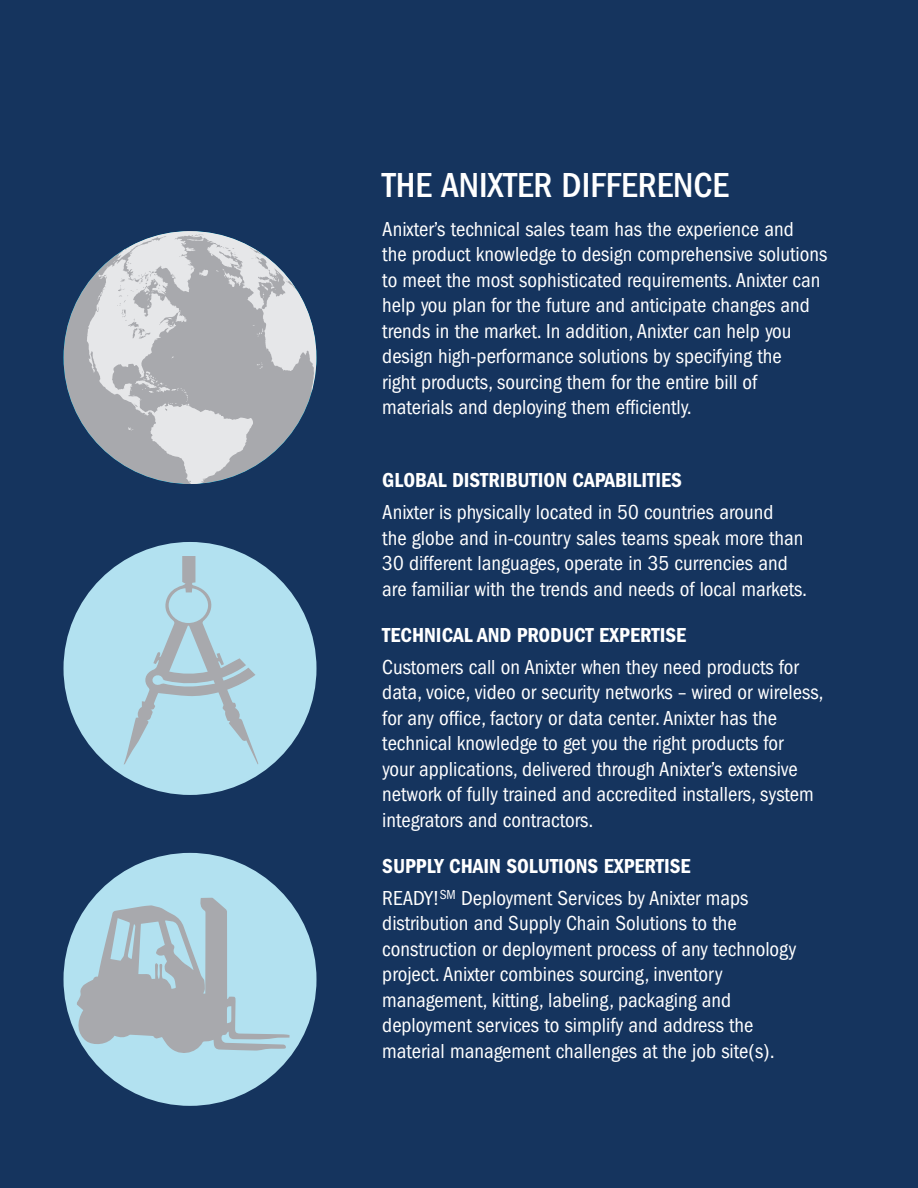
<style>
.page{position:relative;width:918px;height:1188px;background:#15345e}
.page>*{position:absolute;margin:0;border:0;box-sizing:border-box;transform-origin:0 0}
.Cover_Header_24_26{font:500 condensed 36px "ITC Franklin Gothic Std";color:#fff}
.Body_10_13{font:condensed 21px/25.5px "ITC Franklin Gothic Std";color:#fff}
.Subhead_12_14{font:21px "ITC Franklin Gothic Std Dm Cd";color:#fff}
</style>
<div class="page">
<div style="left:64px;top:853px;width:253px;height:253px;background:#b2e1f0;border-radius:50%"></div>
<svg style="left:77px;top:897px;width:213px;height:156px"></svg>
<div style="left:64px;top:542px;width:253px;height:253px;background:#b2e1f0;border-radius:50%"></div>
<svg style="left:124px;top:556px;width:134px;height:209px"></svg>
<div style="left:64px;top:231px;width:252px;height:253px;background:#a8a9ad;border-radius:50%"></div>
<svg style="left:87px;top:231px;width:229px;height:253px"></svg>
<p class="Cover_Header_24_26" style="left:382px;top:164px;width:348px">THE ANIXTER DIFFERENCE</p>
<p class="Body_10_13" style="left:382px;top:216px;width:447px">Anixter’s technical sales team has the experience and<br>the product knowledge to design comprehensive solutions to meet the most sophisticated requirements. Anixter can help you plan for the future and anticipate changes and trends in the market. In addition, Anixter can help you design high-performance solutions by specifying the<br>right products, sourcing them for the entire bill of materials and deploying them efficiently.</p>
<p class="Subhead_12_14" style="left:382px;top:468px;width:301px">GLOBAL DISTRIBUTION CAPABILITIES</p>
<p class="Body_10_13" style="left:382px;top:500px;width:426px">Anixter is physically located in 50 countries around<br>the globe and in-country sales teams speak more than 30 different languages, operate in 35 currencies and are familiar with the trends and needs of local markets.</p>
<p class="Subhead_12_14" style="left:382px;top:623px;width:305px">TECHNICAL AND PRODUCT EXPERTISE</p>
<p class="Body_10_13" style="left:382px;top:654px;width:443px">Customers call on Anixter when they need products for data, voice, video or security networks – wired or wireless, for any office, factory or data center. Anixter has the technical knowledge to get you the right products for<br>your applications, delivered through Anixter’s extensive network of fully trained and accredited installers, system integrators and contractors.</p>
<p class="Subhead_12_14" style="left:382px;top:854px;width:310px">SUPPLY CHAIN SOLUTIONS EXPERTISE</p>
<p class="Body_10_13" style="left:382px;top:885px;width:416px">READY!<sup>SM</sup> Deployment Services by Anixter maps distribution and Supply Chain Solutions to the construction or deployment process of any technology project. Anixter combines sourcing, inventory management, kitting, labeling, packaging and deployment services to simplify and address the material management challenges at the job site(s).</p>
</div>
